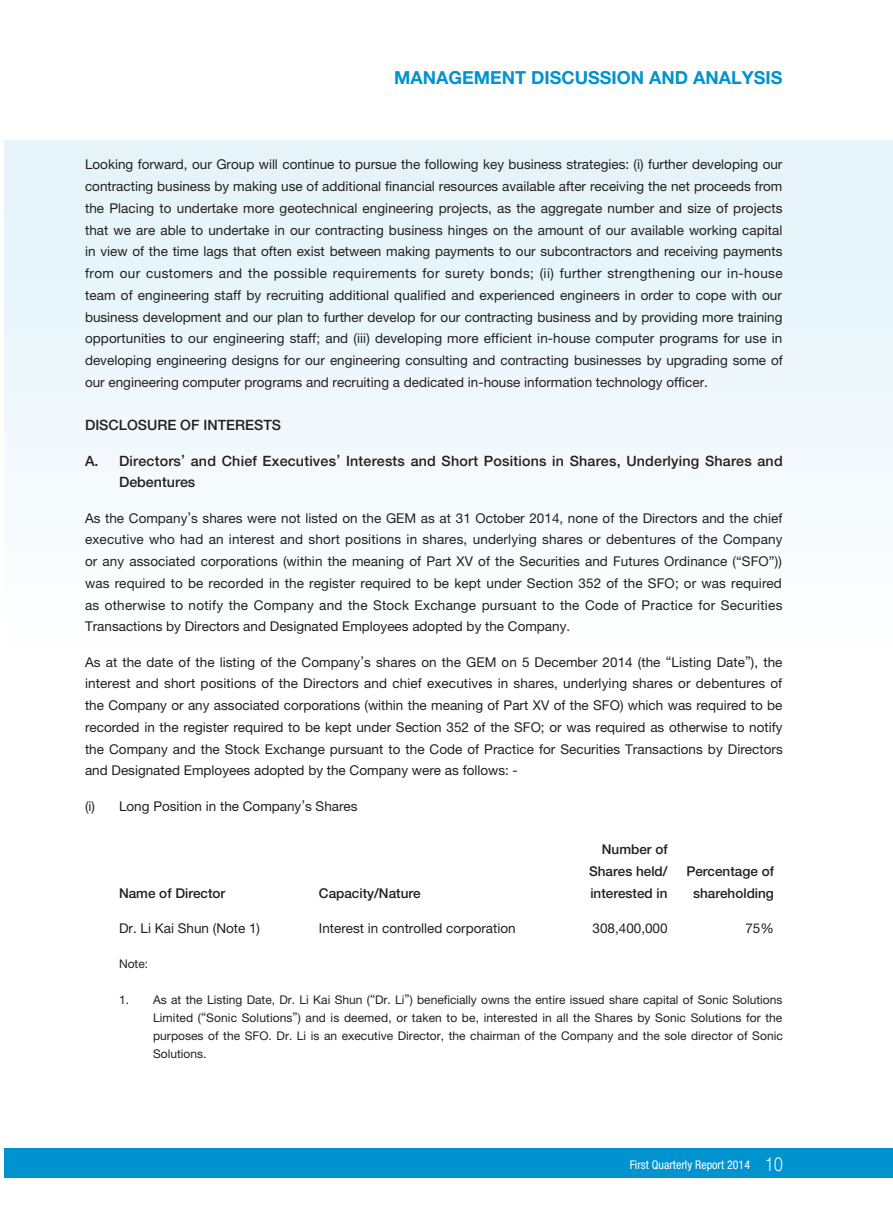
<style>
.page{position:relative;width:893px;height:1212px;background:#fff}
.page>*{position:absolute;margin:0;border:0;box-sizing:border-box;transform-origin:0 0}
.t1{font:700 18px "Helvetica Neue LT Std";color:#0093d0}
._4__副標題{font:500 14.25px/21.8px "Helvetica Neue LT Std";letter-spacing:.015em;color:#231f20}
._1__內文{font:13.5px/21.8px "Helvetica Neue LT Std";color:#231f20;text-align:justify}
._1__內文-2{font:500 13.5px "Helvetica Neue LT Std";color:#231f20}
._2__附註內文{font:12px/18px "Helvetica Neue LT Std";letter-spacing:.005em;color:#231f20;text-align:justify}
.t2{font:condensed 12px "Helvetica Neue LT Std";color:#fff}
.s1{font-weight:300;font-stretch:normal;font-size:19.5px}
</style>
<div class="page">
<div style="left:4px;top:1148px;width:889px;height:30px;background:#0093d0"></div>
<div style="left:4px;top:140px;width:889px;height:552px;background:linear-gradient(to bottom,#e1f3f9,#fff)"></div>
<h1 class="t1" style="left:394px;top:67px;width:390px">MANAGEMENT DISCUSSION AND ANALYSIS</h1>
<p class="_1__內文" style="left:85px;top:154px;width:699px">Looking forward, our Group will continue to pursue the following key business strategies: (i) further developing our contracting business by making use of additional financial resources available after receiving the net proceeds from the Placing to undertake more geotechnical engineering projects, as the aggregate number and size of projects that we are able to undertake in our contracting business hinges on the amount of our available working capital in view of the time lags that often exist between making payments to our subcontractors and receiving payments from our customers and the possible requirements for surety bonds; (ii) further strengthening our in-house team of engineering staff by recruiting additional qualified and experienced engineers in order to cope with our business development and our plan to further develop for our contracting business and by providing more training opportunities to our engineering staff; and (iii) developing more efficient in-house computer programs for use in developing engineering designs for our engineering consulting and contracting businesses by upgrading some of our engineering computer programs and recruiting a dedicated in-house information technology officer.</p>
<p class="_4__副標題" style="left:85px;top:414px;width:198px">DISCLOSURE OF INTERESTS</p>
<p class="_4__副標題" style="left:119px;top:450px;width:665px;text-indent:-34px">A. Directors’ and Chief Executives’ Interests and Short Positions in Shares, Underlying Shares and<br>Debentures</p>
<p class="_1__內文" style="left:85px;top:507px;width:699px">As the Company’s shares were not listed on the GEM as at 31 October 2014, none of the Directors and the chief executive who had an interest and short positions in shares, underlying shares or debentures of the Company or any associated corporations (within the meaning of Part XV of the Securities and Futures Ordinance (“SFO”)) was required to be recorded in the register required to be kept under Section 352 of the SFO; or was required as otherwise to notify the Company and the Stock Exchange pursuant to the Code of Practice for Securities Transactions by Directors and Designated Employees adopted by the Company.</p>
<p class="_1__內文" style="left:85px;top:651px;width:699px">As at the date of the listing of the Company’s shares on the GEM on 5 December 2014 (the “Listing Date”), the interest and short positions of the Directors and chief executives in shares, underlying shares or debentures of the Company or any associated corporations (within the meaning of Part XV of the SFO) which was required to be recorded in the register required to be kept under Section 352 of the SFO; or was required as otherwise to notify the Company and the Stock Exchange pursuant to the Code of Practice for Securities Transactions by Directors and Designated Employees adopted by the Company were as follows: -</p>
<p class="_1__內文" style="left:85px;top:795px;width:274px">(i) Long Position in the Company’s Shares</p>
<p class="_1__內文-2" style="left:602px;top:841px;width:67px">Number of</p>
<p class="_1__內文-2" style="left:589px;top:863px;width:80px">Shares held/</p>
<p class="_1__內文-2" style="left:686px;top:863px;width:89px">Percentage of</p>
<p class="_1__內文-2" style="left:119px;top:885px;width:108px">Name of Director</p>
<p class="_1__內文-2" style="left:319px;top:885px;width:103px">Capacity/Nature</p>
<p class="_1__內文-2" style="left:590px;top:885px;width:79px">interested in</p>
<p class="_1__內文-2" style="left:693px;top:885px;width:82px">shareholding</p>
<p class="_1__內文" style="left:119px;top:917px;width:143px">Dr. Li Kai Shun (Note 1)</p>
<p class="_1__內文" style="left:319px;top:917px;width:198px">Interest in controlled corporation</p>
<p class="_1__內文" style="left:592px;top:917px;width:77px">308,400,000</p>
<p class="_1__內文" style="left:745px;top:917px;width:30px">75%</p>
<p class="_2__附註內文" style="left:119px;top:954px;width:31px">Note:</p>
<p class="_2__附註內文" style="left:153px;top:990px;width:631px;text-indent:-34px">1. As at the Listing Date, Dr. Li Kai Shun (“Dr. Li”) beneficially owns the entire issued share capital of Sonic Solutions Limited (“Sonic Solutions”) and is deemed, or taken to be, interested in all the Shares by Sonic Solutions for the purposes of the SFO. Dr. Li is an executive Director, the chairman of the Company and the sole director of Sonic Solutions.</p>
<p class="t2" style="left:630px;top:1157px;width:154px">First Quarterly Report 2014 <span class="s1">10</span></p>
</div>
